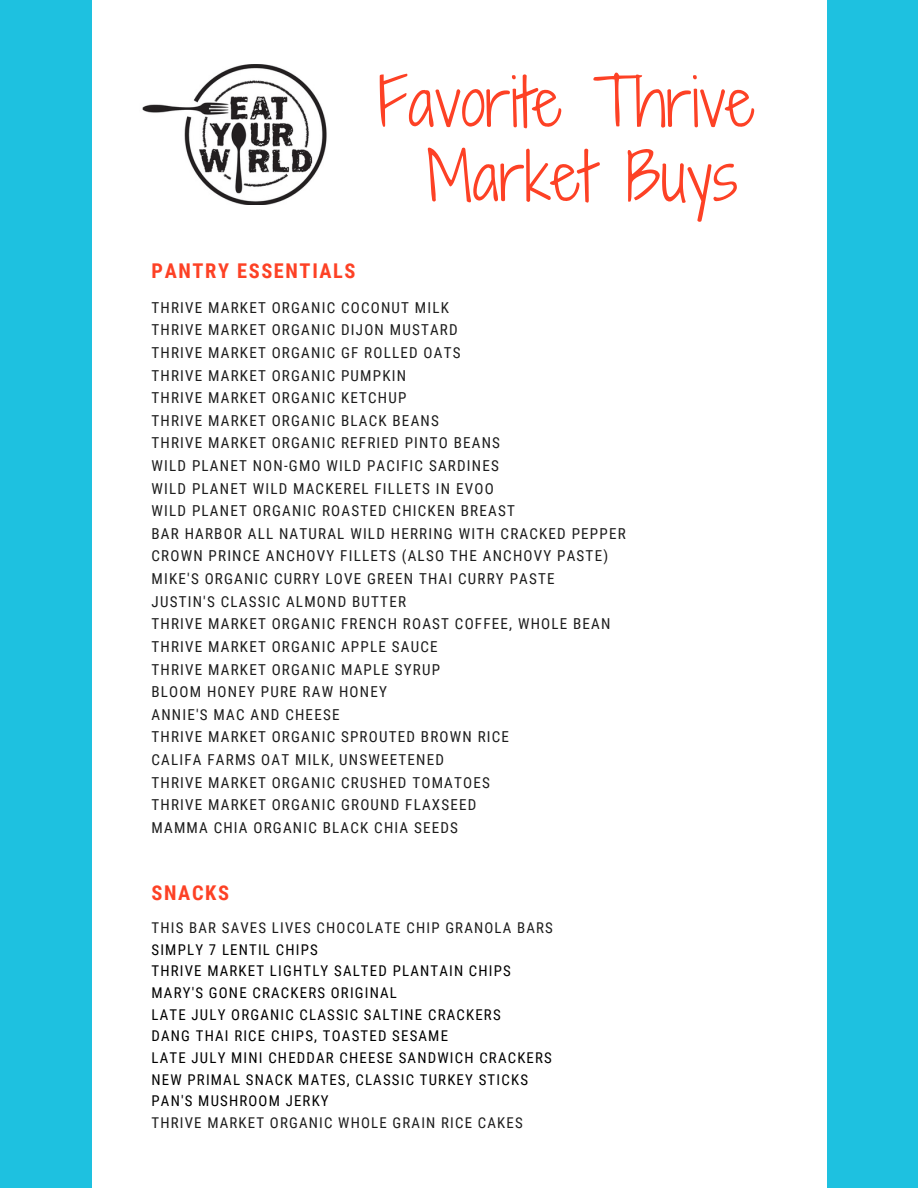
<style>
.page{position:relative;width:918px;height:1188px;background:#1ec1e0}
.page>*{position:absolute;margin:0;border:0;box-sizing:border-box;transform-origin:0 0}
.t1{font:63px/74.2px "Shadows Into Light Two";color:#fd4125;text-align:center}
.t2{font:700 20.4px "Roboto Condensed";letter-spacing:.08em;color:#fd4125}
.t3{font:15px/22.6px "Roboto Condensed";letter-spacing:.08em;color:#1c1c1c}
.t4{font:14.85px/21.8px "Roboto Condensed";letter-spacing:.08em;color:#000}
.t5{font:14.85px "Roboto Condensed";letter-spacing:.08em;color:#1c1c1c}
</style>
<div class="page">
<div style="left:92px;top:0;width:734px;height:1188px;background:#fff"></div>
<img style="left:142px;top:64px;width:185px;height:141px">
<h1 class="t1" style="left:378px;top:65px;width:378px">Favorite Thrive<br>Market Buys</h1>
<h2 class="t2" style="left:152px;top:259px;width:206px">PANTRY ESSENTIALS</h2>
<p class="t3" style="left:152px;top:296px;width:476px">THRIVE MARKET ORGANIC COCONUT MILK<br>THRIVE MARKET ORGANIC DIJON MUSTARD<br>THRIVE MARKET ORGANIC GF ROLLED OATS<br>THRIVE MARKET ORGANIC PUMPKIN<br>THRIVE MARKET ORGANIC KETCHUP<br>THRIVE MARKET ORGANIC BLACK BEANS<br>THRIVE MARKET ORGANIC REFRIED PINTO BEANS<br>WILD PLANET NON-GMO WILD PACIFIC SARDINES<br>WILD PLANET WILD MACKEREL FILLETS IN EVOO<br>WILD PLANET ORGANIC ROASTED CHICKEN BREAST<br>BAR HARBOR ALL NATURAL WILD HERRING WITH CRACKED PEPPER CROWN PRINCE ANCHOVY FILLETS (ALSO THE ANCHOVY PASTE)<br>MIKE'S ORGANIC CURRY LOVE GREEN THAI CURRY PASTE<br>JUSTIN'S CLASSIC ALMOND BUTTER<br>THRIVE MARKET ORGANIC FRENCH ROAST COFFEE, WHOLE BEAN THRIVE MARKET ORGANIC APPLE SAUCE<br>THRIVE MARKET ORGANIC MAPLE SYRUP<br>BLOOM HONEY PURE RAW HONEY<br>ANNIE'S MAC AND CHEESE<br>THRIVE MARKET ORGANIC SPROUTED BROWN RICE<br>CALIFA FARMS OAT MILK, UNSWEETENED<br>THRIVE MARKET ORGANIC CRUSHED TOMATOES<br>THRIVE MARKET ORGANIC GROUND FLAXSEED<br>MAMMA CHIA ORGANIC BLACK CHIA SEEDS</p>
<h2 class="t2" style="left:152px;top:881px;width:79px">SNACKS</h2>
<p class="t5" style="left:152px;top:919px;width:403px">THIS BAR SAVES LIVES CHOCOLATE CHIP GRANOLA BARS</p>
<p class="t4" style="left:152px;top:939px;width:402px">SIMPLY 7 LENTIL CHIPS<br>THRIVE MARKET LIGHTLY SALTED PLANTAIN CHIPS MARY'S GONE CRACKERS ORIGINAL<br>LATE JULY ORGANIC CLASSIC SALTINE CRACKERS<br>DANG THAI RICE CHIPS, TOASTED SESAME<br>LATE JULY MINI CHEDDAR CHEESE SANDWICH CRACKERS NEW PRIMAL SNACK MATES, CLASSIC TURKEY STICKS PAN'S MUSHROOM JERKY</p>
<p class="t5" style="left:152px;top:1114px;width:373px">THRIVE MARKET ORGANIC WHOLE GRAIN RICE CAKES</p>
</div>
